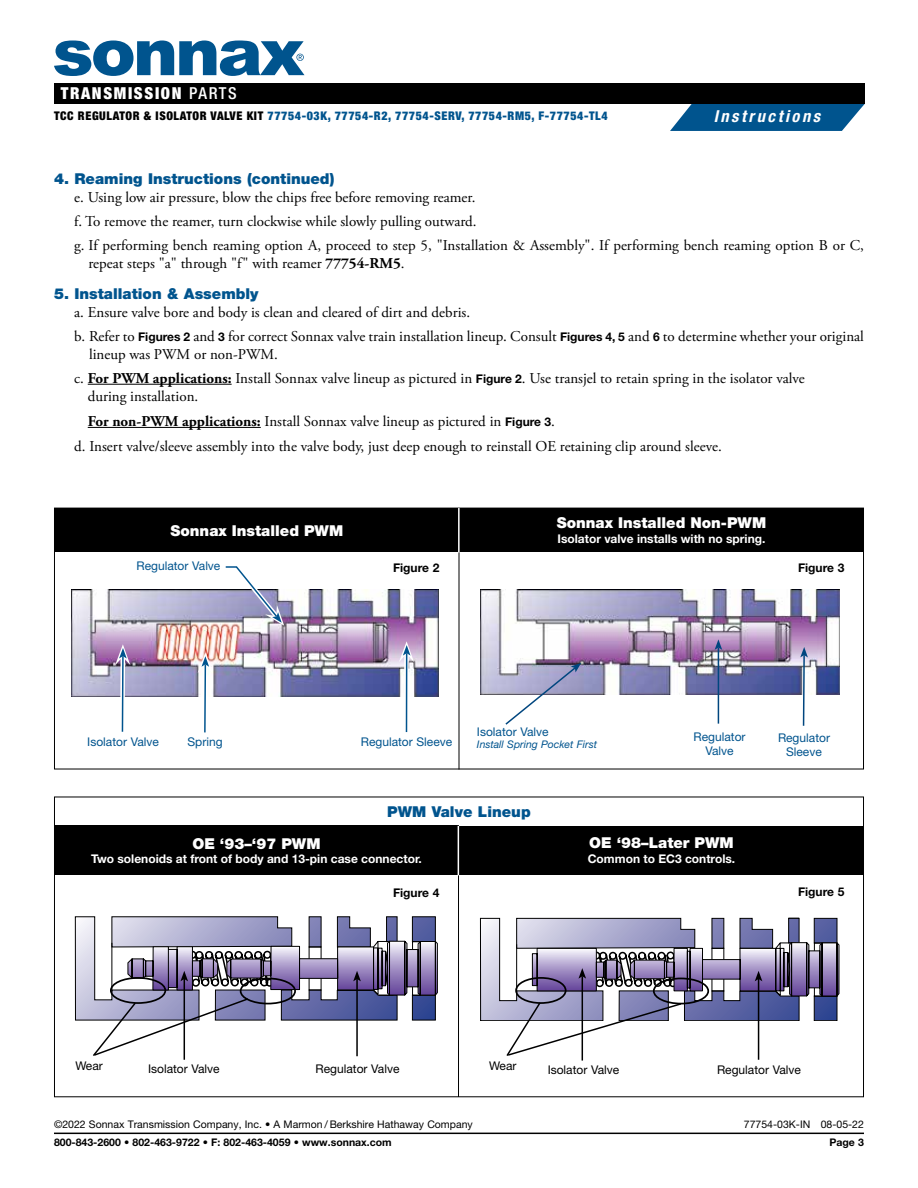
<style>
.page{position:relative;width:918px;height:1188px;background:#fff}
.page>*{position:absolute;margin:0;border:0;box-sizing:border-box;transform-origin:0 0}
.t1{font:900 condensed 16.5px "Helvetica Neue LT Std";letter-spacing:.1em;color:#fff}
.t2{font:italic 700 condensed 16.5px "Helvetica Neue LT Std";letter-spacing:.155em;color:#fff}
.t3{font:15px/24px "Adobe Garamond Pro";color:#000}
.t4{font:900 15px "Helvetica Neue LT Std";color:#00548e}
.t5{font:900 15px "Helvetica Neue LT Std";color:#fff}
.t6{font:700 12px "Helvetica Neue LT Std";color:#fff}
.t7{font:12px/14.4px "Helvetica Neue LT Std";color:#00548e;text-align:center}
.t8{font:900 condensed 12px "Helvetica Neue LT Std";letter-spacing:.05em;color:#00548e}
.t9{font:12px "Helvetica Neue LT Std";color:#000}
.t10{font:700 12px "Helvetica Neue LT Std";color:#000}
.t11{font:10.5px "Helvetica Neue LT Std";color:#000}
.t12{font:700 10.5px "Helvetica Neue LT Std";color:#000}
.t13{font:italic 10.5px "Helvetica Neue LT Std";color:#00548e}
.s1{font-weight:500}
.s2{color:#000}
.s3{font-weight:700}
.s4{font-family:"Helvetica Neue LT Std";font-weight:700;font-size:12px}
</style>
<div class="page">
<hr style="left:88px;top:384px;width:144px;height:1px;background:#000">
<hr style="left:88px;top:427px;width:173px;height:1px;background:#000">
<hr style="left:458px;top:827px;width:1px;height:270px;background:#000">
<div style="left:459px;top:826px;width:405px;height:49px;background:#000"></div>
<div style="left:54px;top:826px;width:405px;height:49px;background:#000"></div>
<hr style="left:184px;top:979px;width:1px;height:81px;background:#000">
<svg style="left:75px;top:916px;width:363px;height:142px"></svg>
<hr style="left:582px;top:976px;width:1px;height:85px;background:#000">
<hr style="left:758px;top:979px;width:1px;height:81px;background:#000">
<svg style="left:480px;top:917px;width:359px;height:141px"></svg>
<hr style="left:458px;top:826px;width:1px;height:49px;background:#fff">
<hr style="left:459px;top:508px;width:1px;height:262px;background:#000">
<div style="left:459px;top:508px;width:405px;height:44px;background:#000"></div>
<img style="left:481px;top:589px;width:358px;height:105px">
<svg style="left:504px;top:663px;width:77px;height:62px"></svg>
<svg style="left:800px;top:647px;width:8px;height:79px"></svg>
<img style="left:71px;top:589px;width:368px;height:108px">
<div style="left:55px;top:509px;width:404px;height:43px;background:#000"></div>
<hr style="left:718px;top:648px;width:1px;height:76px;background:#00467f">
<svg style="left:715px;top:639px;width:7px;height:11px"></svg>
<hr style="left:458px;top:508px;width:2px;height:45px;background:#fff">
<svg style="left:224px;top:566px;width:60px;height:60px"></svg>
<svg style="left:115px;top:644px;width:15px;height:88px"></svg>
<svg style="left:404px;top:662px;width:5px;height:64px"></svg>
<hr style="left:406px;top:653px;width:1px;height:79px;background:#00548e">
<svg style="left:399px;top:641px;width:15px;height:21px"></svg>
<svg style="left:198px;top:652px;width:15px;height:81px"></svg>
<hr style="left:54px;top:1133px;width:810px;height:1px;background:#000">
<svg style="left:670px;top:104px;width:195px;height:27px;background:#1d689b"></svg>
<div style="left:54px;top:83px;width:811px;height:21px;background:#000"></div>
<svg style="left:54px;top:41px;width:250px;height:35px"></svg>
<p class="t1" style="left:61px;top:83px;width:178px">TRANSMISSION <span class="s1">PARTS</span></p>
<p class="t8" style="left:54px;top:109px;width:555px"><span class="s2">TCC REGULATOR &amp; ISOLATOR VALVE KIT</span> 77754-03K, 77754-R2, 77754-SERV, 77754-RM5, F-77754-TL4</p>
<p class="t2" style="left:714px;top:107px;width:108px">Instructions</p>
<p class="t4" style="left:54px;top:170px;width:282px">4. Reaming Instructions (continued)</p>
<p class="t3" style="left:74px;top:186px;width:791px">e. Using low air pressure, blow the chips free before removing reamer.<br>f. To remove the reamer, turn clockwise while slowly pulling outward.<br>g. If performing bench reaming option A, proceed to step 5, "Installation &amp; Assembly". If performing bench reaming option B or C,</p>
<p class="t3" style="left:88px;top:252px;width:318px">repeat steps "a" through "f" with reamer <span class="s3">77754-RM5</span>.</p>
<p class="t4" style="left:54px;top:284px;width:206px">5. Installation &amp; Assembly</p>
<p class="t3" style="left:74px;top:301px;width:791px">a. Ensure valve bore and body is clean and cleared of dirt and debris.<br>b. Refer to <span class="s4">Figures 2</span> and <span class="s4">3</span> for correct Sonnax valve train installation lineup. Consult <span class="s4">Figures 4, 5</span> and <span class="s4">6</span> to determine whether your original</p>
<p class="t3" style="left:74px;top:343px;width:732px;text-indent:15px">lineup was PWM or non-PWM.<br>c. <span class="s3">For PWM applications:</span> Install Sonnax valve lineup as pictured in <span class="s4">Figure 2</span>. Use transjel to retain spring in the isolator valve</p>
<p class="t3" style="left:88px;top:385px;width:112px">during installation.</p>
<p class="t3" style="left:88px;top:410px;width:469px"><span class="s3">For non-PWM applications:</span> Install Sonnax valve lineup as pictured in <span class="s4">Figure 3</span>.</p>
<p class="t3" style="left:74px;top:434px;width:649px">d. Insert valve/sleeve assembly into the valve body, just deep enough to reinstall OE retaining clip around sleeve.</p>
<p class="t5" style="left:170px;top:521px;width:174px">Sonnax Installed PWM</p>
<p class="t7" style="left:137px;top:558px;width:85px">Regulator Valve</p>
<p class="t10" style="left:393px;top:560px;width:48px">Figure 2</p>
<p class="t5" style="left:557px;top:514px;width:211px">Sonnax Installed Non-PWM</p>
<p class="t6" style="left:558px;top:531px;width:209px">Isolator valve installs with no spring.</p>
<p class="t10" style="left:798px;top:560px;width:48px">Figure 3</p>
<p class="t7" style="left:87px;top:735px;width:73px">Isolator Valve</p>
<p class="t7" style="left:187px;top:735px;width:37px">Spring</p>
<p class="t7" style="left:361px;top:734px;width:93px">Regulator Sleeve</p>
<p class="t7" style="left:477px;top:725px;width:73px">Isolator Valve</p>
<p class="t13" style="left:477px;top:738px;width:122px">Install Spring Pocket First</p>
<p class="t7" style="left:778px;top:730px;width:53px">Regulator<br>Sleeve</p>
<p class="t7" style="left:694px;top:729px;width:53px">Regulator<br>Valve</p>
<p class="t4" style="left:387px;top:803px;width:145px">PWM Valve Lineup</p>
<p class="t5" style="left:192px;top:834px;width:130px">OE ‘93–‘97 PWM</p>
<p class="t6" style="left:91px;top:851px;width:332px">Two solenoids at front of body and 13-pin case connector.</p>
<p class="t10" style="left:393px;top:885px;width:48px">Figure 4</p>
<p class="t5" style="left:589px;top:834px;width:146px">OE ‘98–Later PWM</p>
<p class="t6" style="left:588px;top:851px;width:149px">Common to EC3 controls.</p>
<p class="t10" style="left:798px;top:884px;width:48px">Figure 5</p>
<p class="t9" style="left:76px;top:1058px;width:29px">Wear</p>
<p class="t9" style="left:148px;top:1062px;width:73px">Isolator Valve</p>
<p class="t9" style="left:316px;top:1062px;width:85px">Regulator Valve</p>
<p class="t9" style="left:489px;top:1058px;width:29px">Wear</p>
<p class="t9" style="left:548px;top:1063px;width:73px">Isolator Valve</p>
<p class="t9" style="left:717px;top:1063px;width:85px">Regulator Valve</p>
<p class="t11" style="left:54px;top:1118px;width:420px">©2022 Sonnax Transmission Company, Inc. • A Marmon / Berkshire Hathaway Company</p>
<p class="t11" style="left:744px;top:1118px;width:122px">77754-03K-IN 08-05-22</p>
<p class="t12" style="left:54px;top:1136px;width:339px">800-843-2600 • 802-463-9722 • F: 802-463-4059 • www.sonnax.com</p>
<p class="t12" style="left:829px;top:1136px;width:36px">Page 3</p>
</div>
